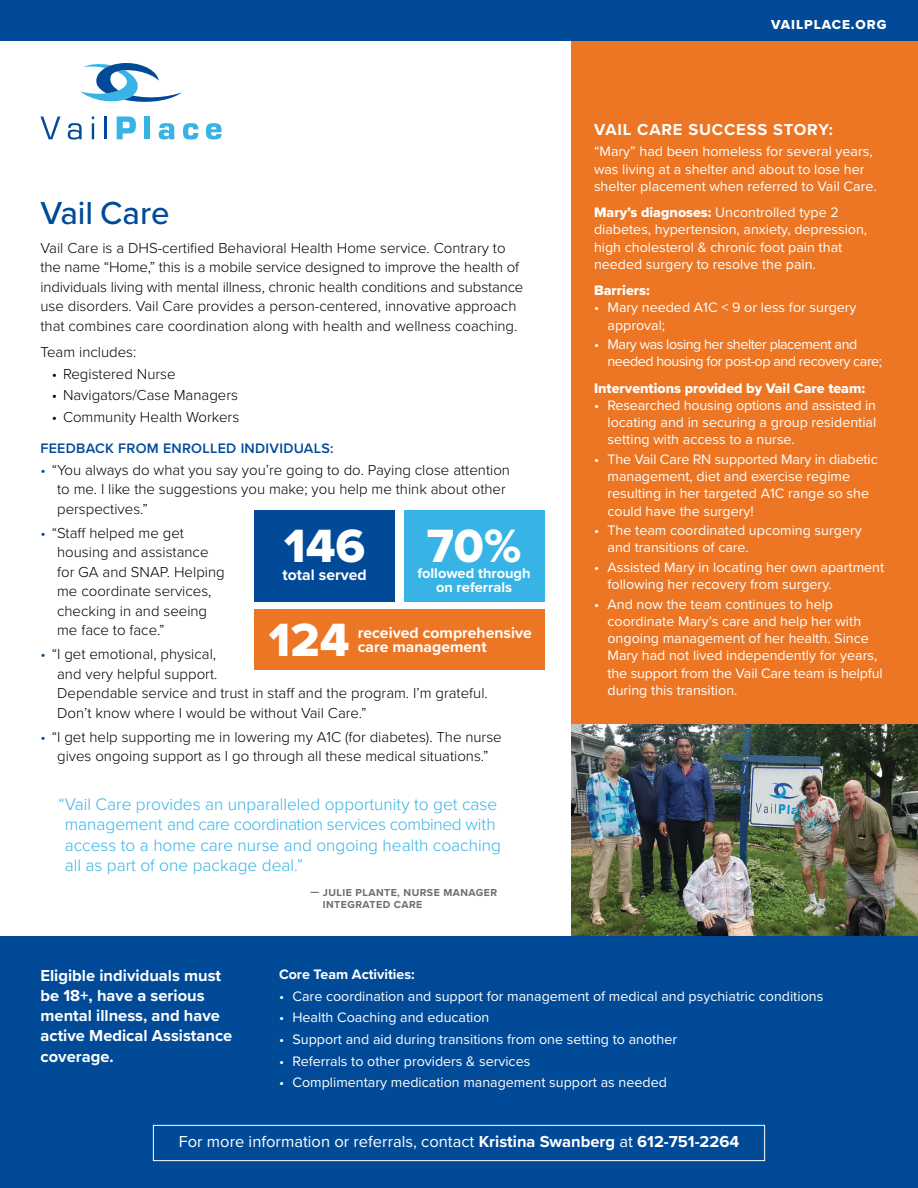
<style>
.page{position:relative;width:918px;height:1188px;background:#fff}
.page>*{position:absolute;margin:0;border:0;box-sizing:border-box;transform-origin:0 0}
.t1{font:48.3px "Proxima Nova Extrabld";color:#fff}
.t2{font:500 33px "Proxima Nova";color:#004a98}
.t3{font:300 17.25px/20.2px "Proxima Nova";color:#37b4e5}
.t4{font:700 16.5px/20.2px "Proxima Nova";color:#fff}
.t5{font:16.5px "Proxima Nova";color:#fff}
.t6{font:700 16.5px "Proxima Nova";letter-spacing:.05em;color:#fff}
.t7{font:700 15.75px/14.7px "Proxima Nova";color:#fff}
.t8{font:300 15px/19.5px "Proxima Nova";color:#000}
.t9{font:700 14.7px "Proxima Nova";color:#fff}
.t10{font:14.25px/17.2px "Proxima Nova";color:#fff}
.t11{font:14.25px/17.2px "Proxima Nova";letter-spacing:-.03em;color:#fff}
.t12{font:14.25px "Proxima Nova Extrabld";color:#fff}
.t13{font:600 14.25px "Proxima Nova";letter-spacing:.02em;color:#004a98}
.t14{font:700 14.25px "Proxima Nova";color:#fff}
.t15{font:13.5px "Proxima Nova Extrabld";letter-spacing:.07em;color:#fff}
.t16{font:700 10.5px/12px "Proxima Nova";letter-spacing:.045em;color:#6d6e71}
.s1{color:#004a98}
.s2{font-family:"Proxima Nova Extrabld"}
.s3{font-weight:700}
</style>
<div class="page">
<div style="left:572px;top:40px;width:346px;height:914px;background:#ec7624"></div>
<svg style="left:40px;top:117px;width:20px;height:22px"></svg>
<svg style="left:68px;top:123px;width:14px;height:16px"></svg>
<svg style="left:92px;top:117px;width:2px;height:22px"></svg>
<hr style="left:104px;top:117px;width:3px;height:22px;background:#004a98">
<svg style="left:117px;top:117px;width:19px;height:22px"></svg>
<div style="left:144px;top:117px;width:6px;height:22px;background:#37b4e5"></div>
<svg style="left:159px;top:123px;width:15px;height:16px"></svg>
<svg style="left:183px;top:123px;width:15px;height:16px"></svg>
<svg style="left:206px;top:123px;width:16px;height:17px"></svg>
<svg style="left:80px;top:63px;width:102px;height:39px"></svg>
<div style="left:0;top:0;width:918px;height:40px;background:#004a98"></div>
<div style="left:0;top:936px;width:918px;height:252px;background:#004a98"></div>
<img style="left:572px;top:725px;width:346px;height:211px">
<div style="left:254px;top:610px;width:290px;height:60px;background:#ec7624"></div>
<div style="left:254px;top:510px;width:141px;height:91px;background:#004a98"></div>
<div style="left:404px;top:510px;width:141px;height:91px;background:#37b4e5"></div>
<div style="left:153px;top:1125px;width:612px;height:36px;border:1px solid #fff"></div>
<h2 class="t2" style="left:40px;top:188px;width:131px">Vail Care</h2>
<p class="t8" style="left:40px;top:237px;width:484px">Vail Care is a DHS-certified Behavioral Health Home service. Contrary to the name “Home,” this is a mobile service designed to improve the health of individuals living with mental illness, chronic health conditions and substance use disorders. Vail Care provides a person-centered, innovative approach that combines care coordination along with health and wellness coaching.</p>
<p class="t8" style="left:40px;top:341px;width:97px">Team includes:</p>
<p class="t8" style="left:52px;top:363px;width:125px">• Registered Nurse</p>
<p class="t8" style="left:52px;top:385px;width:188px">• Navigators/Case Managers</p>
<p class="t8" style="left:52px;top:406px;width:189px">• Community Health Workers</p>
<p class="t13" style="left:40px;top:437px;width:295px">FEEDBACK FROM ENROLLED INDIVIDUALS:</p>
<p class="t8" style="left:57px;top:459px;width:454px;text-indent:-17px"><span class="s1">•</span> “You always do what you say you’re going to do. Paying close attention to me. I like the suggestions you make; you help me think about other perspectives.”</p>
<p class="t8" style="left:57px;top:522px;width:169px;text-indent:-17px"><span class="s1">•</span> “Staff helped me get housing and assistance for GA and SNAP. Helping me coordinate services, checking in and seeing me face to face.”</p>
<p class="t8" style="left:57px;top:643px;width:432px;text-indent:-17px"><span class="s1">•</span> “I get emotional, physical,<br>and very helpful support.<br>Dependable service and trust in staff and the program. I’m grateful.<br>Don’t know where I would be without Vail Care.”</p>
<p class="t8" style="left:41px;top:726px;width:463px;text-align:center"><span class="s1">•</span> “I get help supporting me in lowering my A1C (for diabetes). The nurse gives ongoing support as I go through all these medical situations.”</p>
<h1 class="t1" style="left:284px;top:510px;width:83px">146</h1>
<p class="t7" style="left:283px;top:567px;width:86px">total served</p>
<p class="t9" style="left:417px;top:563px;width:115px">followed through</p>
<h1 class="t1" style="left:427px;top:510px;width:96px">70%</h1>
<p class="t9" style="left:436px;top:576px;width:77px">on referrals</p>
<h1 class="t1" style="left:269px;top:604px;width:82px">124</h1>
<p class="t7" style="left:358px;top:625px;width:176px">received comprehensive care management</p>
<p class="t3" style="left:65px;top:793px;width:438px;text-indent:-6px">“Vail Care provides an unparalleled opportunity to get case management and care coordination services combined with access to a home care nurse and ongoing health coaching all as part of one package deal.”</p>
<p class="t16" style="left:323px;top:887px;width:176px;text-indent:-12px">— JULIE PLANTE, NURSE MANAGER<br>INTEGRATED CARE</p>
<p class="t15" style="left:771px;top:14px;width:117px">VAILPLACE.ORG</p>
<p class="t6" style="left:594px;top:117px;width:240px">VAIL CARE SUCCESS STORY:</p>
<p class="t10" style="left:594px;top:142px;width:284px">“Mary” had been homeless for several years, was living at a shelter and about to lose her shelter placement when referred to Vail Care.</p>
<p class="t10" style="left:594px;top:203px;width:275px"><span class="s2">Mary’s diagnoses:</span> Uncontrolled type 2 diabetes, hypertension, anxiety, depression, high cholesterol &amp; chronic foot pain that needed surgery to resolve the pain.</p>
<p class="t12" style="left:594px;top:280px;width:57px">Barriers:</p>
<p class="t10" style="left:607px;top:298px;width:251px;text-indent:-13px">• Mary needed A1C &lt; 9 or less for surgery approval;</p>
<p class="t11" style="left:607px;top:335px;width:276px;text-indent:-13px">• Mary was losing her shelter placement and needed housing for post-op and recovery care;</p>
<p class="t12" style="left:594px;top:377px;width:273px">Interventions provided by Vail Care team:</p>
<p class="t10" style="left:607px;top:396px;width:270px;text-align:justify;text-indent:-13px">• Researched housing options and assisted in locating and in securing a group residential setting with access to a nurse.</p>
<p class="t10" style="left:607px;top:450px;width:272px;text-indent:-13px">• The Vail Care RN supported Mary in diabetic management, diet and exercise regime resulting in her targeted A1C range so she could have the surgery!</p>
<p class="t10" style="left:607px;top:521px;width:256px;text-indent:-13px">• The team coordinated upcoming surgery and transitions of care.</p>
<p class="t10" style="left:607px;top:558px;width:278px;text-indent:-13px">• Assisted Mary in locating her own apartment following her recovery from surgery.</p>
<p class="t10" style="left:607px;top:595px;width:277px;text-indent:-13px">• And now the team continues to help coordinate Mary’s care and help her with ongoing management of her health. Since Mary had not lived independently for years, the support from the Vail Care team is helpful during this transition.</p>
<p class="t4" style="left:40px;top:965px;width:193px">Eligible individuals must be 18+, have a serious mental illness, and have active Medical Assistance coverage.</p>
<p class="t14" style="left:279px;top:963px;width:137px">Core Team Activities:</p>
<p class="t10" style="left:279px;top:987px;width:546px">• Care coordination and support for management of medical and psychiatric conditions</p>
<p class="t10" style="left:279px;top:1008px;width:212px">• Health Coaching and education</p>
<p class="t10" style="left:279px;top:1030px;width:400px">• Support and aid during transitions from one setting to another</p>
<p class="t10" style="left:279px;top:1052px;width:253px">• Referrals to other providers &amp; services</p>
<p class="t10" style="left:279px;top:1073px;width:389px">• Complimentary medication management support as needed</p>
<p class="t5" style="left:179px;top:1129px;width:562px">For more information or referrals, contact <span class="s3">Kristina Swanberg</span> at <span class="s3">612-751-2264</span></p>
</div>
